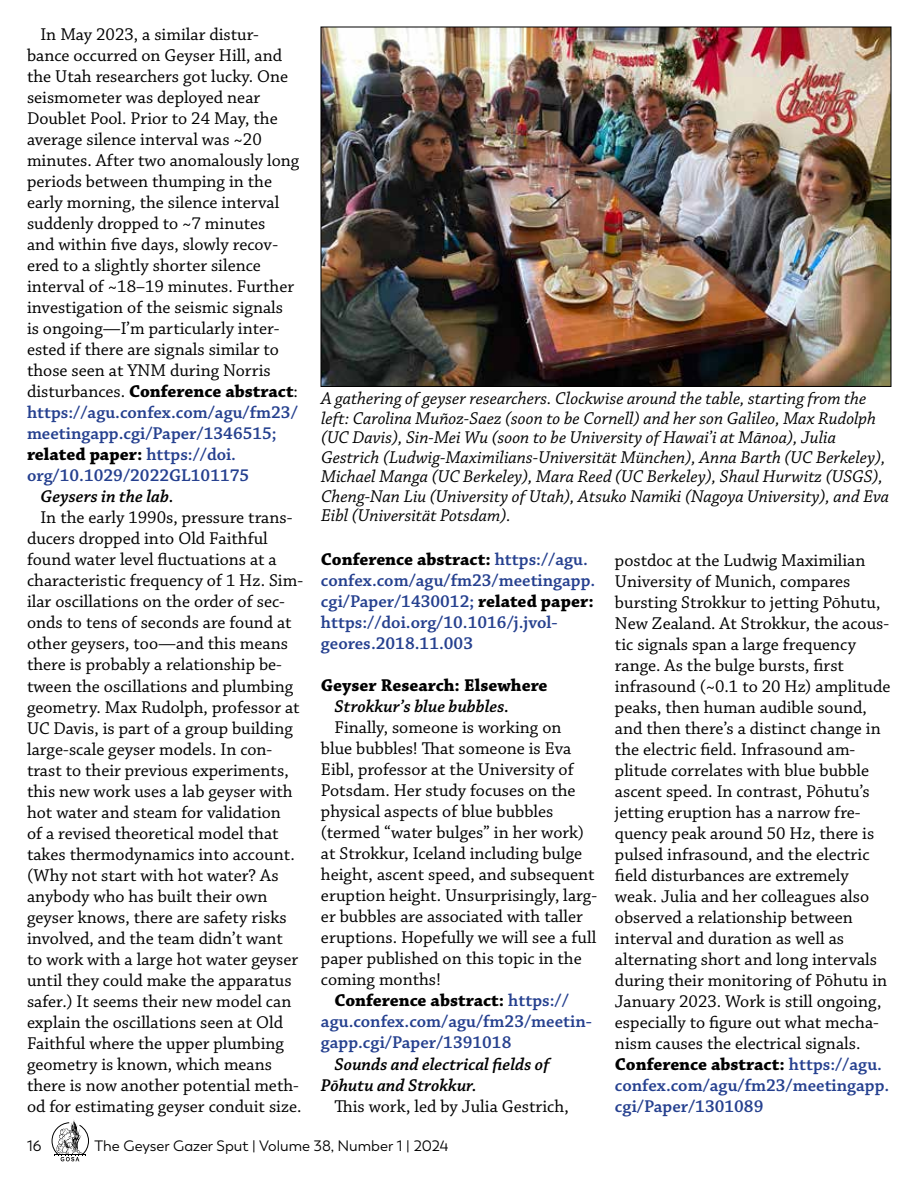
<style>
.page{position:relative;width:918px;height:1188px;background:#fff}
.page>*{position:absolute;margin:0;border:0;box-sizing:border-box;transform-origin:0 0}
.t1{font:18px/21px "Chaparral Pro";color:#000}
.t2{font:italic 18px/19.5px "Chaparral Pro";color:#000}
.t3{font:600 18px/21px "Chaparral Pro";color:#25408f}
.t4{font:italic 600 18px/21px "Chaparral Pro";color:#000}
.t5{font:700 18px "Chaparral Pro";color:#000}
.t6{font:15px "Trenda";color:#000}
.s1{font-weight:700}
.s2{font-weight:600;color:#25408f}
.s3{font-weight:700;color:#000}
</style>
<div class="page">
<svg style="left:52px;top:1120px;width:37px;height:41px"></svg>
<img style="left:323px;top:29px;width:566px;height:356px">
<p class="t1" style="left:27px;top:25px;width:274px;text-indent:14px">In May 2023, a similar distur&shy;bance occurred on Geyser Hill, and the Utah researchers got lucky. One seismometer was deployed near Doublet Pool. Prior to 24 May, the average silence interval was ~20 minutes. After two anomalously long periods between thumping in the early morning, the silence interval suddenly dropped to ~7 minutes<br>and within five days, slowly recov&shy;ered to a slightly shorter silence interval of ~18–19 minutes. Further investigation of the seismic signals is ongoing—I’m particularly inter&shy;ested if there are signals similar to those seen at YNM during Norris disturbances. <span class="s1">Conference abstract</span>: <span class="s2">https://agu.confex.com/agu/fm23/ meetingapp.cgi/Paper/1346515; </span><span class="s1">related paper:</span> <span class="s2">https://doi. org/10.1029/2022GL101175</span></p>
<p class="t4" style="left:40px;top:487px;width:135px">Geysers in the lab.</p>
<p class="t1" style="left:27px;top:508px;width:278px;text-indent:14px">In the early 1990s, pressure trans&shy;ducers dropped into Old Faithful found water level fluctuations at a characteristic frequency of 1 Hz. Sim&shy;ilar oscillations on the order of sec&shy;onds to tens of seconds are found at other geysers, too—and this means there is probably a relationship be&shy;tween the oscillations and plumbing geometry. Max Rudolph, professor at UC Davis, is part of a group building large-scale geyser models. In con&shy;trast to their previous experiments, this new work uses a lab geyser with hot water and steam for validation<br>of a revised theoretical model that takes thermodynamics into account. (Why not start with hot water? As anybody who has built their own geyser knows, there are safety risks involved, and the team didn’t want<br>to work with a large hot water geyser until they could make the apparatus safer.) It seems their new model can explain the oscillations seen at Old Faithful where the upper plumbing geometry is known, which means there is now another potential meth&shy;od for estimating geyser conduit size.</p>
<p class="t2" style="left:321px;top:389px;width:570px">A gathering of geyser researchers. Clockwise around the table, starting from the left: Carolina Muñoz-Saez (soon to be Cornell) and her son Galileo, Max Rudolph (UC Davis), Sin-Mei Wu (soon to be University of Hawai’i at Mānoa), Julia Gestrich (Ludwig-Maximilians-Universität München), Anna Barth (UC Berkeley), Michael Manga (UC Berkeley), Mara Reed (UC Berkeley), Shaul Hurwitz (USGS), Cheng-Nan Liu (University of Utah), Atsuko Namiki (Nagoya University), and Eva Eibl (Universität Potsdam).</p>
<p class="t3" style="left:321px;top:550px;width:276px"><span class="s3">Conference abstract:</span> https://agu. confex.com/agu/fm23/meetingapp. cgi/Paper/1430012; <span class="s3">related paper: </span>https://doi.org/10.1016/j.jvol&shy;geores.2018.11.003</p>
<p class="t5" style="left:321px;top:675px;width:228px">Geyser Research: Elsewhere</p>
<p class="t4" style="left:334px;top:697px;width:176px">Strokkur’s blue bubbles.</p>
<p class="t1" style="left:334px;top:718px;width:228px">Finally, someone is working on</p>
<p class="t1" style="left:321px;top:739px;width:252px">blue bubbles! That someone is Eva</p>
<p class="t1" style="left:321px;top:760px;width:254px">Eibl, professor at the University of</p>
<p class="t1" style="left:321px;top:781px;width:256px">Potsdam. Her study focuses on the</p>
<p class="t1" style="left:321px;top:802px;width:234px">physical aspects of blue bubbles</p>
<p class="t1" style="left:321px;top:823px;width:265px">(termed “water bulges” in her work)</p>
<p class="t1" style="left:321px;top:844px;width:263px">at Strokkur, Iceland including bulge</p>
<p class="t1" style="left:321px;top:865px;width:275px">height, ascent speed, and subsequent</p>
<p class="t1" style="left:321px;top:886px;width:278px">eruption height. Unsurprisingly, larg-</p>
<p class="t1" style="left:321px;top:907px;width:263px">er bubbles are associated with taller</p>
<p class="t1" style="left:321px;top:928px;width:277px">eruptions. Hopefully we will see a full</p>
<p class="t1" style="left:321px;top:949px;width:262px">paper published on this topic in the</p>
<p class="t1" style="left:321px;top:970px;width:122px">coming months!</p>
<p class="t5" style="left:334px;top:990px;width:236px">Conference abstract: <span class="s2">https://</span></p>
<p class="t3" style="left:321px;top:1012px;width:272px">agu.confex.com/agu/fm23/meetin-</p>
<p class="t3" style="left:321px;top:1033px;width:192px">gapp.cgi/Paper/1391018</p>
<p class="t4" style="left:321px;top:1054px;width:230px;text-indent:14px">Sounds and electrical fields of<br>Pōhutu and Strokkur.</p>
<p class="t1" style="left:334px;top:1096px;width:236px">This work, led by Julia Gestrich,</p>
<p class="t1" style="left:615px;top:550px;width:277px">postdoc at the Ludwig Maximilian University of Munich, compares bursting Strokkur to jetting Pōhutu, New Zealand. At Strokkur, the acous&shy;tic signals span a large frequency range. As the bulge bursts, first infrasound (~0.1 to 20 Hz) amplitude peaks, then human audible sound, and then there’s a distinct change in the electric field. Infrasound am&shy;plitude correlates with blue bubble ascent speed. In contrast, Pōhutu’s jetting eruption has a narrow fre&shy;quency peak around 50 Hz, there is pulsed infrasound, and the electric field disturbances are extremely weak. Julia and her colleagues also observed a relationship between interval and duration as well as alternating short and long intervals during their monitoring of Pōhutu in January 2023. Work is still ongoing, especially to figure out what mecha&shy;nism causes the electrical signals.<br><span class="s1">Conference abstract:</span> <span class="s2">https://agu. confex.com/agu/fm23/meetingapp. cgi/Paper/1301089</span></p>
<p class="t6" style="left:27px;top:1137px;width:16px">16</p>
<p class="t6" style="left:94px;top:1137px;width:355px">The Geyser Gazer Sput | Volume 38, Number 1 | 2024</p>
</div>
